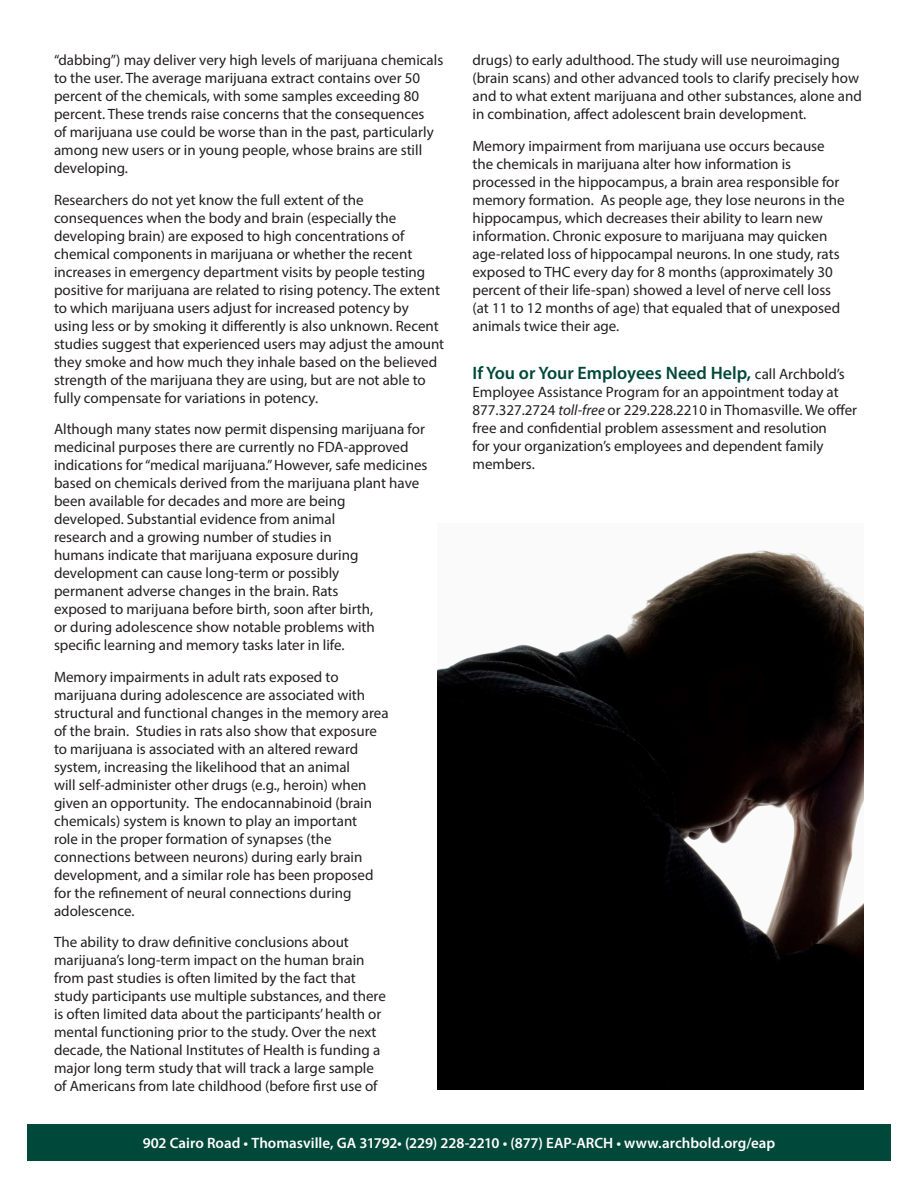
<style>
.page{position:relative;width:918px;height:1188px;background:#fff}
.page>*{position:absolute;margin:0;border:0;box-sizing:border-box;transform-origin:0 0}
.t1{font:600 18px "Myriad Pro";color:#004839}
.t2{font:15px/18px "Myriad Pro";color:#231f20}
.t3{font:600 15px "Myriad Pro";color:#fff}
.s1{font-weight:400;font-size:15px;color:#231f20}
.s2{font-style:italic}
</style>
<div class="page">
<div style="left:27px;top:1124px;width:864px;height:37px;background:#004839"></div>
<img style="left:438px;top:550px;width:426px;height:540px">
<p class="t2" style="left:54px;top:51px;width:391px">“dabbing”) may deliver very high levels of marijuana chemicals to the user. The average marijuana extract contains over 50 percent of the chemicals, with some samples exceeding 80 percent. These trends raise concerns that the consequences<br>of marijuana use could be worse than in the past, particularly among new users or in young people, whose brains are still developing.</p>
<p class="t2" style="left:54px;top:190px;width:392px">Researchers do not yet know the full extent of the consequences when the body and brain (especially the developing brain) are exposed to high concentrations of chemical components in marijuana or whether the recent increases in emergency department visits by people testing positive for marijuana are related to rising potency. The extent to which marijuana users adjust for increased potency by using less or by smoking it differently is also unknown. Recent studies suggest that experienced users may adjust the amount they smoke and how much they inhale based on the believed strength of the marijuana they are using, but are not able to fully compensate for variations in potency.</p>
<p class="t2" style="left:54px;top:420px;width:375px">Although many states now permit dispensing marijuana for medicinal purposes there are currently no FDA-approved indications for “medical marijuana.” However, safe medicines based on chemicals derived from the marijuana plant have been available for decades and more are being<br>developed. Substantial evidence from animal<br>research and a growing number of studies in<br>humans indicate that marijuana exposure during development can cause long-term or possibly<br>permanent adverse changes in the brain. Rats<br>exposed to marijuana before birth, soon after birth,<br>or during adolescence show notable problems with<br>specific learning and memory tasks later in life.</p>
<p class="t2" style="left:54px;top:667px;width:336px">Memory impairments in adult rats exposed to marijuana during adolescence are associated with structural and functional changes in the memory area of the brain. Studies in rats also show that exposure to marijuana is associated with an altered reward system, increasing the likelihood that an animal<br>will self-administer other drugs (e.g., heroin) when given an opportunity. The endocannabinoid (brain chemicals) system is known to play an important<br>role in the proper formation of synapses (the connections between neurons) during early brain development, and a similar role has been proposed for the refinement of neural connections during adolescence.</p>
<p class="t2" style="left:54px;top:933px;width:333px">The ability to draw definitive conclusions about marijuana’s long-term impact on the human brain from past studies is often limited by the fact that study participants use multiple substances, and there is often limited data about the participants’ health or mental functioning prior to the study. Over the next decade, the National Institutes of Health is funding a major long term study that will track a large sample of Americans from late childhood (before first use of</p>
<p class="t2" style="left:472px;top:51px;width:391px">drugs) to early adulthood. The study will use neuroimaging (brain scans) and other advanced tools to clarify precisely how and to what extent marijuana and other substances, alone and in combination, affect adolescent brain development.</p>
<p class="t2" style="left:472px;top:136px;width:374px">Memory impairment from marijuana use occurs because the chemicals in marijuana alter how information is processed in the hippocampus, a brain area responsible for memory formation. As people age, they lose neurons in the hippocampus, which decreases their ability to learn new information. Chronic exposure to marijuana may quicken age-related loss of hippocampal neurons. In one study, rats exposed to THC every day for 8 months (approximately 30 percent of their life-span) showed a level of nerve cell loss (at 11 to 12 months of age) that equaled that of unexposed animals twice their age.</p>
<p class="t1" style="left:472px;top:362px;width:374px">If You or Your Employees Need Help, <span class="s1">call Archbold’s</span></p>
<p class="t2" style="left:472px;top:383px;width:386px">Employee Assistance Program for an appointment today at 877.327.2724 <span class="s2">toll-free</span> or 229.228.2210 in Thomasville. We offer free and confidential problem assessment and resolution<br>for your organization’s employees and dependent family members.</p>
<p class="t3" style="left:143px;top:1134px;width:634px">902 Cairo Road • Thomasville, GA 31792• (229) 228-2210 • (877) EAP-ARCH • www.archbold.org/eap</p>
</div>
